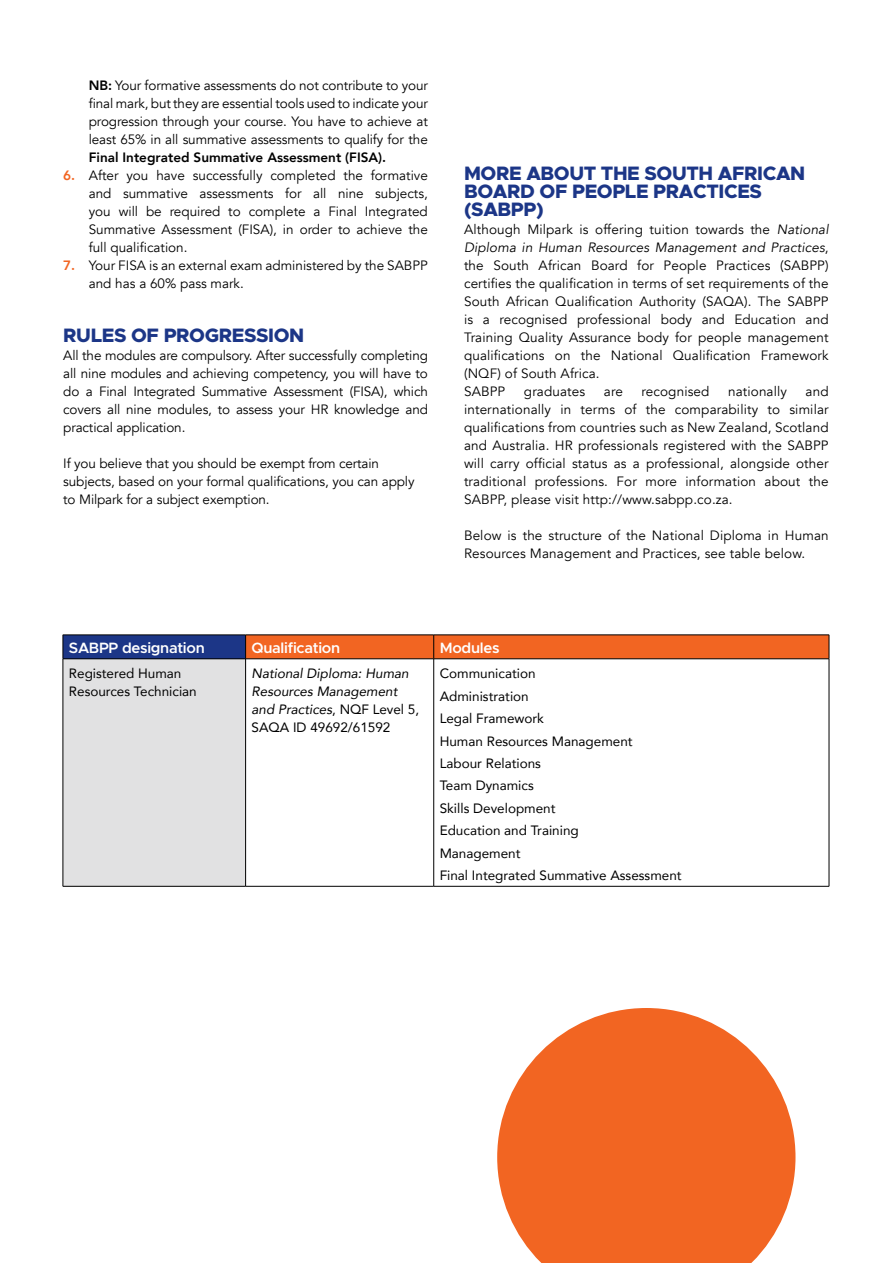
<style>
.page{position:relative;width:893px;height:1263px;background:#fff}
.page>*{position:absolute;margin:0;border:0;box-sizing:border-box;transform-origin:0 0}
.t1{font:800 19.5px/18px "Metropolis";letter-spacing:-.02em;color:#1c3687}
.t2{font:600 15px "Metropolis";letter-spacing:-.02em;color:#fff}
.t3{font:13.5px/18px "Avenir";letter-spacing:.01em;color:#000;text-align:justify}
.t4{font:13.5px/22.5px "Avenir";color:#000}
.t5{font:13.5px/18px "Avenir";letter-spacing:-.01em;color:#000}
.t6{font:italic 13.5px/18px "Avenir";color:#000}
.t7{font:800 13.5px "Avenir";color:#000}
.s1{font-weight:800}
.s2{font-weight:800;color:#f26522}
.s3{font-style:italic}
.s4{font-style:normal}
</style>
<div class="page">
<div style="left:63px;top:635px;width:183px;height:24px;background:#1c3687"></div>
<div style="left:63px;top:659px;width:183px;height:227px;background:#e1e1e2"></div>
<hr style="left:63px;top:635px;width:183px;height:1px;background:#000">
<svg style="left:63px;top:635px;width:1px;height:23px"></svg>
<div style="left:245px;top:635px;width:585px;height:24px;background:#f26522"></div>
<hr style="left:63px;top:658px;width:183px;height:1px;background:#000">
<hr style="left:63px;top:659px;width:1px;height:227px;background:#000">
<hr style="left:246px;top:658px;width:188px;height:1px;background:#000">
<hr style="left:245px;top:659px;width:1px;height:227px;background:#000">
<hr style="left:434px;top:658px;width:395px;height:1px;background:#000">
<hr style="left:433px;top:659px;width:1px;height:227px;background:#000">
<hr style="left:829px;top:659px;width:1px;height:227px;background:#000">
<hr style="left:63px;top:886px;width:183px;height:1px;background:#000">
<hr style="left:246px;top:886px;width:188px;height:1px;background:#000">
<hr style="left:434px;top:886px;width:395px;height:1px;background:#000">
<svg style="left:497px;top:1008px;width:298px;height:255px;fill:#f26522"></svg>
<p class="t3" style="left:89px;top:77px;width:341px"><span class="s1">NB:</span> Your formative assessments do not contribute to your final mark, but they are essential tools used to indicate your progression through your course. You have to achieve at least 65% in all summative assessments to qualify for the</p>
<p class="t7" style="left:89px;top:147px;width:299px">Final Integrated Summative Assessment (FISA).</p>
<p class="t3" style="left:89px;top:167px;width:341px;text-indent:-26px"><span class="s2">6.</span> After you have successfully completed the formative and summative assessments for all nine subjects, you will be required to complete a Final Integrated Summative Assessment (FISA), in order to achieve the full qualification.</p>
<p class="t3" style="left:89px;top:257px;width:341px;text-indent:-26px"><span class="s2">7.</span> Your FISA is an external exam administered by the SABPP and has a 60% pass mark.</p>
<h1 class="t1" style="left:63px;top:326px;width:243px">RULES OF PROGRESSION</h1>
<p class="t3" style="left:63px;top:347px;width:366px">All the modules are compulsory. After successfully completing all nine modules and achieving competency, you will have to do a Final Integrated Summative Assessment (FISA), which covers all nine modules, to assess your HR knowledge and practical application.</p>
<p class="t5" style="left:63px;top:455px;width:353px">If you believe that you should be exempt from certain subjects, based on your formal qualifications, you can apply to Milpark for a subject exemption.</p>
<h1 class="t1" style="left:464px;top:164px;width:343px">MORE ABOUT THE SOUTH AFRICAN<br>BOARD OF PEOPLE PRACTICES (SABPP)</h1>
<p class="t3" style="left:464px;top:221px;width:366px;text-align:left">Although Milpark is offering tuition towards the <span class="s3">National Diploma in Human Resources Management and Practices</span>, the South African Board for People Practices (SABPP) certifies the qualification in terms of set requirements of the South African Qualification Authority (SAQA). The SABPP is a recognised professional body and Education and Training Quality Assurance body for people management qualifications on the National Qualification Framework (NQF) of South Africa.<br>SABPP</p>
<p class="t3" style="left:464px;top:383px;width:366px;text-indent:342px">and internationally in terms of the comparability to similar qualifications from countries such as New Zealand, Scotland and Australia. HR professionals registered with the SABPP will carry official status as a professional, alongside other traditional professions. For more information about the SABPP, please visit http://www.sabpp.co.za.</p>
<p class="t3" style="left:464px;top:527px;width:366px">Below is the structure of the National Diploma in Human<br>Resources Management and Practices, see table below.</p>
<p class="t3" style="left:524px;top:383px;width:63px">graduates</p>
<p class="t3" style="left:604px;top:383px;width:21px">are</p>
<p class="t3" style="left:641px;top:383px;width:69px">recognised</p>
<p class="t3" style="left:728px;top:383px;width:60px">nationally</p>
<p class="t2" style="left:69px;top:638px;width:137px">SABPP designation</p>
<p class="t2" style="left:252px;top:638px;width:90px">Qualification</p>
<p class="t2" style="left:440px;top:638px;width:61px">Modules</p>
<p class="t4" style="left:69px;top:664px;width:129px;line-height:18px">Registered Human<br>Resources Technician</p>
<p class="t6" style="left:252px;top:664px;width:169px">National Diploma: Human<br>Resources Management and Practices<span class="s4">, NQF Level 5,<br>SAQA ID 49692/61592</span></p>
<p class="t4" style="left:440px;top:662px;width:243px">Communication<br>Administration<br>Legal Framework<br>Human Resources Management<br>Labour Relations<br>Team Dynamics<br>Skills Development<br>Education and Training<br>Management<br>Final Integrated Summative Assessment</p>
</div>
